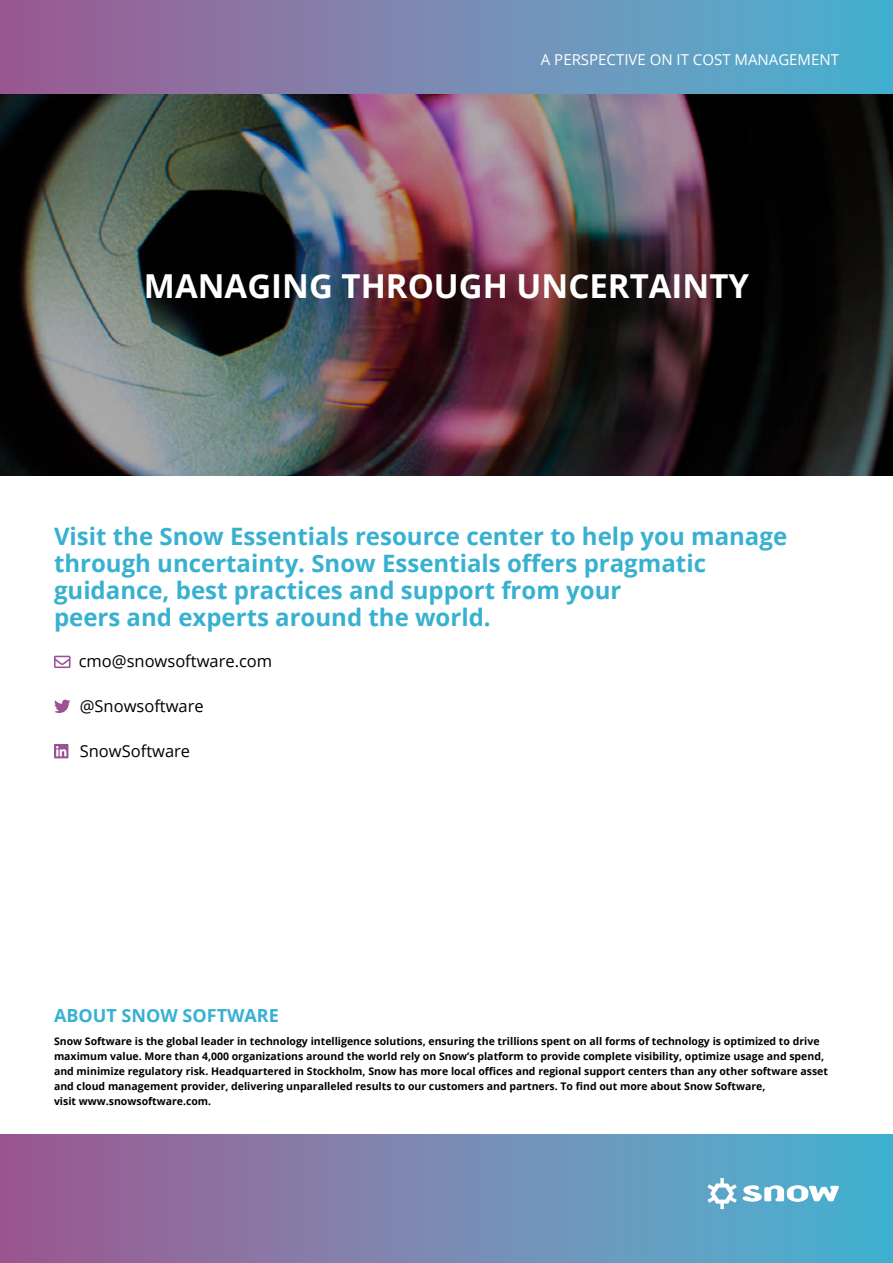
<style>
.page{position:relative;width:893px;height:1263px;background:#fff}
.page>*{position:absolute;margin:0;border:0;box-sizing:border-box;transform-origin:0 0}
.t1{font:700 33px "Open Sans";color:#fff}
.t2{font:700 24px/27px "Open Sans";color:#38b1d1}
.t3{font:700 18px "Open Sans";color:#38b1d1}
.t4{font:16.5px "Open Sans";color:#000}
.t5{font:15px "Open Sans";color:#fff}
.t6{font:700 10.5px/15px "Open Sans";color:#000}
</style>
<div class="page">
<div style="left:0;top:0;width:893px;height:94px;background:linear-gradient(to right,#a15c92,#4cb5d3)"></div>
<div style="left:0;top:1134px;width:893px;height:129px;background:linear-gradient(to right,#a25a91,#4bb7d3)"></div>
<svg style="left:707px;top:1178px;width:132px;height:31px"></svg>
<svg style="left:54px;top:656px;width:16px;height:12px"></svg>
<svg style="left:54px;top:700px;width:16px;height:13px"></svg>
<svg style="left:54px;top:744px;width:14px;height:14px"></svg>
<img style="left:0;top:95px;width:893px;height:381px">
<h3 class="t5" style="left:541px;top:50px;width:300px">A PERSPECTIVE ON IT COST MANAGEMENT</h3>
<h1 class="t1" style="left:144px;top:263px;width:607px">MANAGING THROUGH UNCERTAINTY</h1>
<h2 class="t2" style="left:54px;top:522px;width:735px">Visit the Snow Essentials resource center to help you manage through uncertainty. Snow Essentials offers pragmatic guidance, best practices and support from your<br>peers and experts around the world.</h2>
<h3 class="t4" style="left:79px;top:649px;width:195px">cmo@snowsoftware.com</h3>
<h3 class="t4" style="left:80px;top:695px;width:126px">@Snowsoftware</h3>
<h3 class="t4" style="left:80px;top:740px;width:112px">SnowSoftware</h3>
<h3 class="t3" style="left:54px;top:1002px;width:226px">ABOUT SNOW SOFTWARE</h3>
<p class="t6" style="left:54px;top:1033px;width:775px">Snow Software is the global leader in technology intelligence solutions, ensuring the trillions spent on all forms of technology is optimized to drive maximum value. More than 4,000 organizations around the world rely on Snow’s platform to provide complete visibility, optimize usage and spend, and minimize regulatory risk. Headquartered in Stockholm, Snow has more local offices and regional support centers than any other software asset and cloud management provider, delivering unparalleled results to our customers and partners. To find out more about Snow Software,<br>visit www.snowsoftware.com.</p>
</div>
